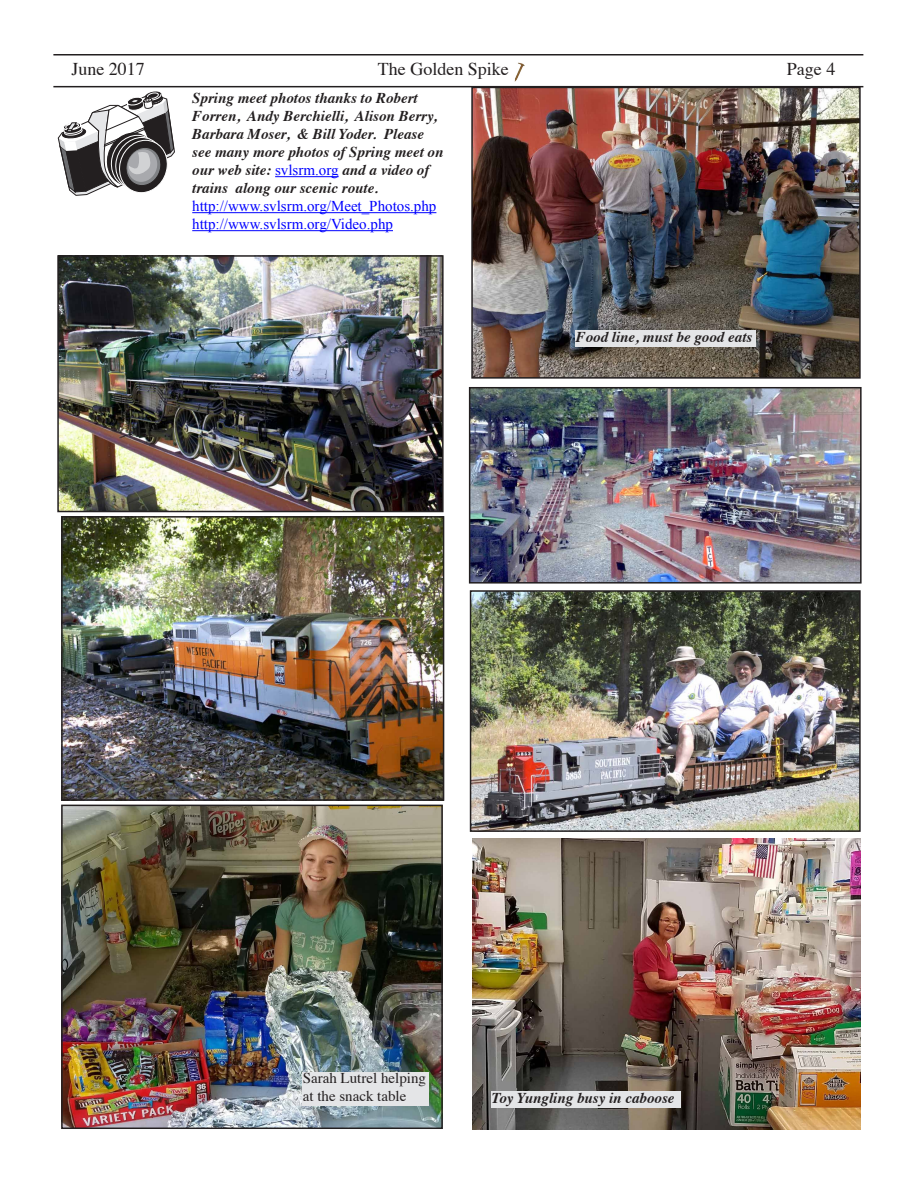
<style>
.page{position:relative;width:918px;height:1188px;background:#fff}
.page>*{position:absolute;margin:0;border:0;box-sizing:border-box;transform-origin:0 0}
.t1{font:18px "Times";color:#231f20}
.t2{font:italic 700 15px/18px "Times";color:#231f20}
.t3{font:15px/18px "Times New Roman";color:#00f}
.t4{font:15px/18px "Times";color:#231f20}
.s1{font-family:"Times New Roman";font-weight:400;font-style:normal;color:#00f}
</style>
<div class="page">
<hr style="left:53px;top:54px;width:810px;height:2px;background:#231f20">
<hr style="left:53px;top:86px;width:810px;height:1px;background:#231f20">
<img style="left:514px;top:63px;width:11px;height:19px">
<img style="left:474px;top:90px;width:384px;height:286px">
<div style="left:471px;top:87px;width:390px;height:292px;border:2px solid #231f20"></div>
<img style="left:64px;top:808px;width:376px;height:318px">
<div style="left:61px;top:805px;width:382px;height:324px;border:2px solid #231f20"></div>
<img style="left:473px;top:839px;width:388px;height:290px">
<div style="left:576px;top:330px;width:180px;height:17px;background:#e4e5e7"></div>
<div style="left:492px;top:1091px;width:189px;height:17px;background:#e4e5e7"></div>
<div style="left:303px;top:1072px;width:126px;height:34px;background:#e4e5e7"></div>
<svg style="left:58px;top:92px;width:117px;height:104px"></svg>
<hr style="left:275px;top:176px;width:64px;height:1px;background:#00f">
<hr style="left:192px;top:212px;width:244px;height:1px;background:#00f">
<hr style="left:192px;top:230px;width:201px;height:1px;background:#00f">
<img style="left:60px;top:258px;width:381px;height:251px">
<div style="left:57px;top:255px;width:387px;height:257px;border:2px solid #231f20"></div>
<img style="left:472px;top:390px;width:387px;height:191px">
<div style="left:469px;top:387px;width:393px;height:197px;border:2px solid #231f20"></div>
<img style="left:473px;top:593px;width:385px;height:236px">
<div style="left:470px;top:590px;width:391px;height:242px;border:2px solid #231f20"></div>
<img style="left:64px;top:519px;width:377px;height:279px">
<div style="left:61px;top:516px;width:383px;height:285px;border:2px solid #231f20"></div>
<p class="t1" style="left:71px;top:52px;width:75px">June 2017</p>
<p class="t1" style="left:378px;top:52px;width:132px">The Golden Spike</p>
<p class="t1" style="left:787px;top:52px;width:50px">Page 4</p>
<p class="t2" style="left:192px;top:88px;width:253px">Spring meet photos thanks to Robert Forren, Andy Berchielli, Alison Berry, Barbara Moser, &amp; Bill Yoder. Please see many more photos of Spring meet on our web site: <span class="s1">svlsrm.org</span> and a video of trains along our scenic route.</p>
<p class="t3" style="left:192px;top:197px;width:246px">http://www.svlsrm.org/Meet_Photos.php http://www.svlsrm.org/Video.php</p>
<p class="t2" style="left:576px;top:326px;width:178px">Food line, must be good eats</p>
<p class="t4" style="left:303px;top:1068px;width:125px">Sarah Lutrel helping at the snack table</p>
<p class="t2" style="left:492px;top:1087px;width:184px">Toy Yungling busy in caboose</p>
</div>
